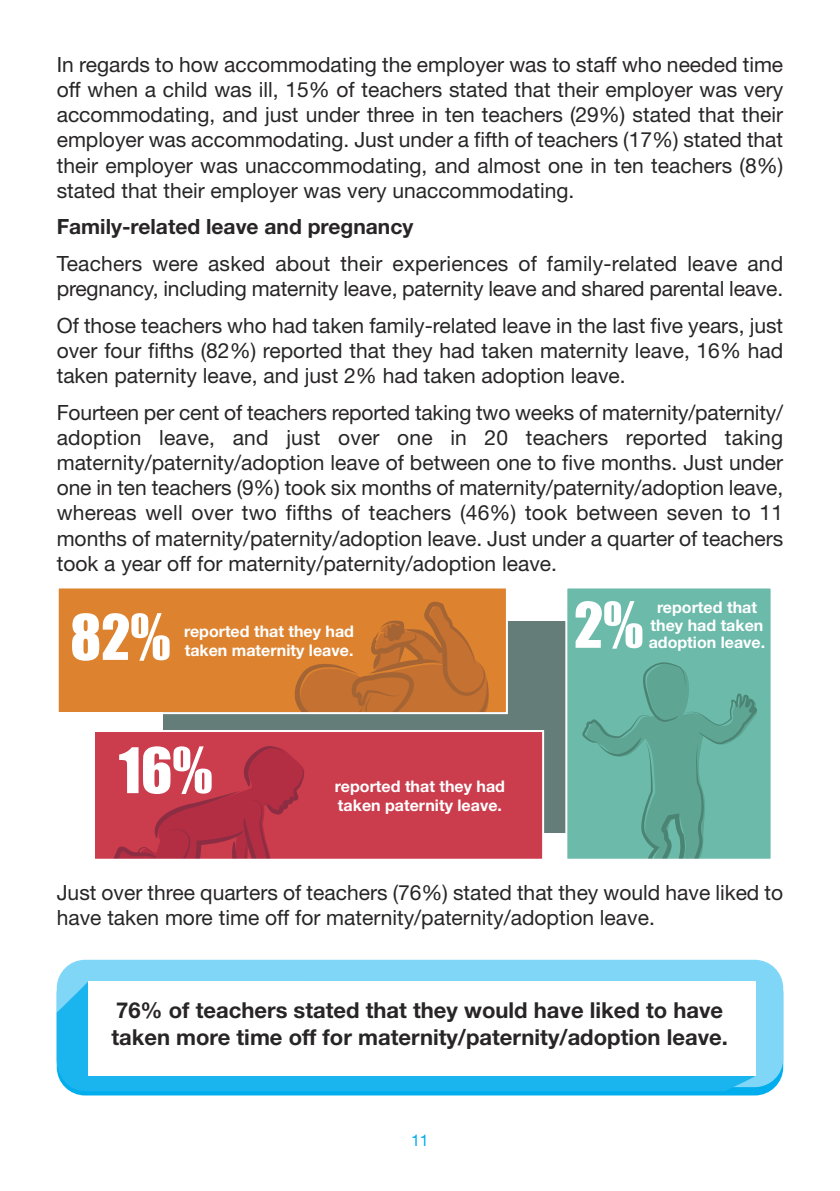
<style>
.page{position:relative;width:840px;height:1191px;background:#fff}
.page>*{position:absolute;margin:0;border:0;box-sizing:border-box;transform-origin:0 0}
.t1{font:58px "Impact";color:#fff}
.t2{font:700 22px/26.4px "Helvetica Neue";color:#272526}
.t3{font:21px/25.2px "Helvetica Neue";color:#272526;text-align:justify}
.t4{font:700 21px "Helvetica Neue";color:#272526}
.t5{font:700 16px/17.2px "Helvetica Neue";color:#fff;text-align:center}
.t6{font:16px "Helvetica Neue";color:#00aded}
</style>
<div class="page">
<div style="left:163px;top:621px;width:537px;height:211px;background:#657d79"></div>
<div style="left:57px;top:965px;width:725px;height:130px;background:#00aded;border-radius:28px"></div>
<div style="left:57px;top:959px;width:725px;height:128px;background:#80d6f6;border-radius:28px"></div>
<svg style="left:57px;top:981px;width:698px;height:110px;background:#2bbaef"></svg>
<div style="left:88px;top:981px;width:666px;height:94px;background:#fff"></div>
<div style="left:59px;top:588px;width:446px;height:124px;background:#dd8330"></div>
<svg style="left:294px;top:602px;width:195px;height:109px"></svg>
<div style="left:57px;top:586px;width:450px;height:128px;border:2px solid #fff"></div>
<div style="left:95px;top:732px;width:447px;height:126px;background:#cb3d4d"></div>
<svg style="left:114px;top:746px;width:190px;height:111px"></svg>
<div style="left:93px;top:730px;width:451px;height:130px;border:2px solid #fff"></div>
<div style="left:567px;top:588px;width:203px;height:270px;background:#6bbaaa"></div>
<svg style="left:582px;top:662px;width:175px;height:195px"></svg>
<div style="left:565px;top:586px;width:207px;height:274px;border:2px solid #fff"></div>
<p class="t3" style="left:57px;top:54px;width:727px">In regards to how accommodating the employer was to staff who needed time off when a child was ill, 15% of teachers stated that their employer was very accommodating, and just under three in ten teachers (29%) stated that their employer was accommodating. Just under a fifth of teachers (17%) stated that their employer was unaccommodating, and almost one in ten teachers (8%) stated that their employer was very unaccommodating.</p>
<p class="t4" style="left:57px;top:219px;width:358px">Family-related leave and pregnancy</p>
<p class="t3" style="left:57px;top:253px;width:727px">Teachers were asked about their experiences of family-related leave and pregnancy, including maternity leave, paternity leave and shared parental leave.</p>
<p class="t3" style="left:57px;top:314px;width:727px">Of those teachers who had taken family-related leave in the last five years, just over four fifths (82%) reported that they had taken maternity leave, 16% had taken paternity leave, and just 2% had taken adoption leave.</p>
<p class="t3" style="left:57px;top:401px;width:727px">Fourteen per cent of teachers reported taking two weeks of maternity/paternity/ adoption leave, and just over one in 20 teachers reported taking maternity/paternity/adoption leave of between one to five months. Just under one in ten teachers (9%) took six months of maternity/paternity/adoption leave, whereas well over two fifths of teachers (46%) took between seven to 11 months of maternity/paternity/adoption leave. Just under a quarter of teachers took a year off for maternity/paternity/adoption leave.</p>
<p class="t1" style="left:70px;top:618px;width:102px">82%</p>
<p class="t5" style="left:184px;top:624px;width:171px">reported that they had</p>
<p class="t5" style="left:184px;top:643px;width:170px">taken maternity leave.</p>
<p class="t1" style="left:119px;top:751px;width:95px">16%</p>
<p class="t5" style="left:335px;top:779px;width:171px">reported that they had</p>
<p class="t5" style="left:338px;top:798px;width:165px">taken paternity leave.</p>
<p class="t1" style="left:573px;top:606px;width:71px">2%</p>
<p class="t5" style="left:650px;top:600px;width:114px">reported that they had taken</p>
<p class="t5" style="left:648px;top:635px;width:118px">adoption leave.</p>
<p class="t3" style="left:57px;top:881px;width:727px">Just over three quarters of teachers (76%) stated that they would have liked to have taken more time off for maternity/paternity/adoption leave.</p>
<p class="t2" style="left:111px;top:999px;width:617px">76% of teachers stated that they would have liked to have taken more time off for maternity/paternity/adoption leave.</p>
<p class="t6" style="left:411px;top:1134px;width:19px">11</p>
</div>
